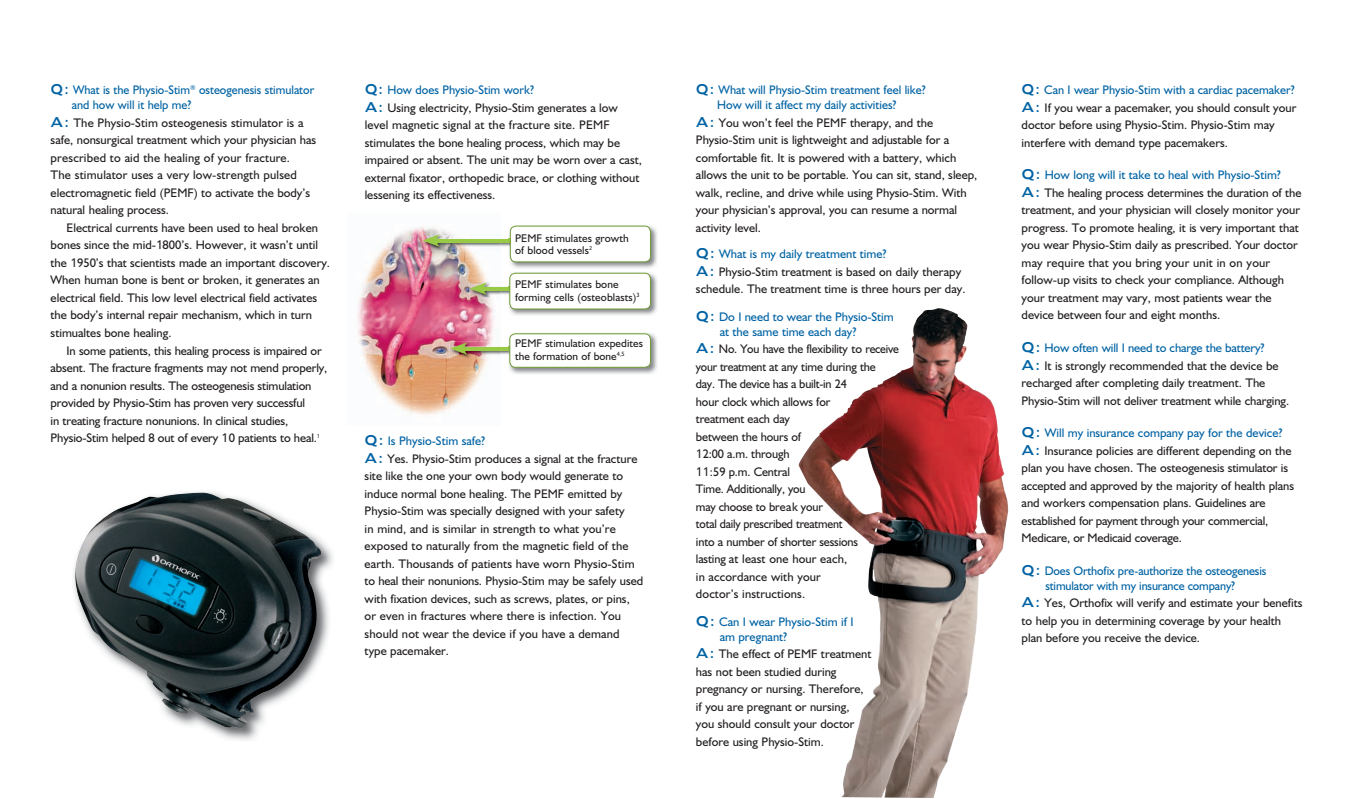
<style>
.page{position:relative;width:1354px;height:799px;background:#fff}
.page>*{position:absolute;margin:0;border:0;box-sizing:border-box;transform-origin:0 0}
.t1{font:12.5px/17.5px "Humanist 521 BT";color:#231f20}
.t2{font:12.5px/17.5px "Humanist 521 BT";color:#231f20;scale:.96 1}
.t3{font:12.5px/15px "Humanist 521 BT";color:#0063a4}
.t4{font:11.25px/12.5px "Humanist 521 BT";letter-spacing:.01em;color:#231f20}
.t5{font:5.62px "Humanist 777 BT Roman B";color:#231f20}
.s1{font-family:"Humanist 970 BT Roman C"}
.s2{font-family:"Humanist 970 BT Roman C";color:#0063a4}
.s3{font-family:"Humanist 777 BT Roman B"}
.s4{color:#0063a4}
</style>
<div class="page">
<img style="left:882px;top:308px;width:126px;height:401px">
<img style="left:840px;top:383px;width:42px;height:298px">
<img style="left:798px;top:417px;width:42px;height:100px">
<img style="left:882px;top:709px;width:80px;height:89px">
<img style="left:357px;top:227px;width:137px;height:188px">
<img style="left:450px;top:342px;width:58px;height:17px">
<hr style="left:460px;top:347px;width:61px;height:3px;background:#98ca45">
<svg style="left:450px;top:342px;width:17px;height:13px"></svg>
<img style="left:469px;top:282px;width:39px;height:17px">
<hr style="left:480px;top:287px;width:44px;height:3px;background:#98ca45">
<svg style="left:469px;top:282px;width:18px;height:13px"></svg>
<img style="left:508px;top:272px;width:149px;height:43px">
<div style="left:510px;top:273px;width:140px;height:36px;background:#fff;border-radius:6px"></div>
<div style="left:509px;top:273px;width:142px;height:36px;border:1px solid #6e9a34;border-radius:6px"></div>
<img style="left:508px;top:333px;width:149px;height:41px">
<div style="left:510px;top:334px;width:140px;height:33px;background:#fff;border-radius:6px"></div>
<div style="left:509px;top:333px;width:142px;height:34px;border:1px solid #6e9a34;border-radius:6px"></div>
<img style="left:422px;top:234px;width:87px;height:17px">
<hr style="left:433px;top:239px;width:91px;height:3px;background:#98ca45">
<svg style="left:422px;top:234px;width:18px;height:13px"></svg>
<img style="left:509px;top:225px;width:148px;height:43px">
<div style="left:510px;top:226px;width:140px;height:36px;background:#fff;border-radius:6px"></div>
<div style="left:510px;top:226px;width:141px;height:36px;border:1px solid #6e9a34;border-radius:6px"></div>
<img style="left:186px;top:491px;width:147px;height:249px">
<img style="left:73px;top:493px;width:248px;height:236px">
<p class="t3" style="left:72px;top:82px;width:244px;text-indent:-21px"><span class="s1">Q:</span> What is the Physio-Stim<sup>®</sup> osteogenesis stimulator and how will it help me?</p>
<p class="t1" style="left:51px;top:114px;width:267px"><span class="s2">A:</span> The Physio-Stim osteogenesis stimulator is a safe, nonsurgical treatment which your physician has prescribed to aid the healing of your fracture.<br>The stimulator uses a very low-strength pulsed electromagnetic field (PEMF) to activate the body’s natural healing process.</p>
<p class="t1" style="left:51px;top:219px;width:281px;text-indent:16px">Electrical currents have been used to heal broken bones since the mid-<span class="s3">1</span>800’s. However, it wasn’t until the <span class="s3">1</span>950’s that scientists made an important discovery.<br>When human bone is bent or broken, it generates an electrical field. This low level electrical field activates the body’s internal repair mechanism, which in turn stimualtes bone healing.</p>
<p class="t1" style="left:51px;top:341px;width:278px;text-indent:16px">In some patients, this healing process is impaired or absent. The fracture fragments may not mend properly, and a nonunion results. The osteogenesis stimulation provided by Physio-Stim has proven very successful<br>in treating fracture nonunions. In clinical studies, Physio-Stim helped 8 out of every <span class="s3">1</span>0 patients to heal.</p>
<p class="t5" style="left:317px;top:433px;width:5px">1</p>
<p class="t1" style="left:365px;top:81px;width:279px"><span class="s2">Q:</span> <span class="s4">How does Physio-Stim work?<br></span><span class="s2">A:</span> Using electricity, Physio-Stim generates a low level magnetic signal at the fracture site. PEMF stimulates the bone healing process, which may be impaired or absent. The unit may be worn over a cast, external fixator, orthopedic brace, or clothing without lessening its effectiveness.</p>
<p class="t4" style="left:515px;top:231px;width:115px">PEMF stimulates growth of blood vessels<sup>2</sup></p>
<p class="t4" style="left:515px;top:278px;width:126px">PEMF stimulates bone forming cells (osteoblasts)<sup>3</sup></p>
<p class="t4" style="left:515px;top:337px;width:129px">PEMF stimulation expedites the formation of bone<sup>4,5</sup></p>
<p class="t1" style="left:365px;top:432px;width:280px"><span class="s2">Q:</span> <span class="s4">Is Physio-Stim safe?<br></span><span class="s2">A:</span> Yes. Physio-Stim produces a signal at the fracture site like the one your own body would generate to induce normal bone healing. The PEMF emitted by Physio-Stim was specially designed with your safety<br>in mind, and is similar in strength to what you’re exposed to naturally from the magnetic field of the earth. Thousands of patients have worn Physio-Stim to heal their nonunions. Physio-Stim may be safely used with fixation devices, such as screws, plates, or pins, or even in fractures where there is infection. You should not wear the device if you have a demand type pacemaker.</p>
<p class="t3" style="left:717px;top:82px;width:210px;text-indent:-21px"><span class="s1">Q:</span> What will Physio-Stim treatment feel like?<br>How will it affect my daily activities?</p>
<p class="t1" style="left:696px;top:114px;width:283px"><span class="s2">A:</span> You won’t feel the PEMF therapy, and the Physio-Stim unit is lightweight and adjustable for a comfortable fit. It is powered with a battery, which allows the unit to be portable. You can sit, stand, sleep, walk, recline, and drive while using Physio-Stim. With your physician’s approval, you can resume a normal activity level.</p>
<p class="t1" style="left:696px;top:245px;width:271px"><span class="s2">Q:</span> <span class="s4">What is my daily treatment time?<br></span><span class="s2">A:</span> Physio-Stim treatment is based on daily therapy schedule. The treatment time is three hours per day.</p>
<p class="t3" style="left:720px;top:309px;width:176px;text-indent:-24px"><span class="s1">Q:</span> Do I need to wear the Physio-Stim at the same time each day?</p>
<p class="t2" style="left:696px;top:340px;width:213px"><span class="s2">A:</span> No. You have the flexibility to receive your treatment at any time during the<br>day. The device has a built-in 24<br>hour clock which allows for<br>treatment each day<br>between the hours of<br><span class="s3">1</span>2:00 a.m. through<br><span class="s3">11</span>:59 p.m. Central<br>Time. Additionally, you<br>may choose to break your<br>total daily prescribed treatment<br>into a number of shorter sessions<br>lasting at least one hour each,<br>in accordance with your<br>doctor’s instructions.</p>
<p class="t3" style="left:720px;top:614px;width:135px;text-indent:-24px"><span class="s1">Q:</span> Can I wear Physio-Stim if I am pregnant?</p>
<p class="t1" style="left:696px;top:645px;width:177px"><span class="s2">A:</span> The effect of PEMF treatment has not been studied during pregnancy or nursing. Therefore, if you are pregnant or nursing,<br>you should consult your doctor before using Physio-Stim.</p>
<p class="t1" style="left:1021px;top:81px;width:276px"><span class="s2">Q:</span> <span class="s4">Can I wear Physio-Stim with a cardiac pacemaker?<br></span><span class="s2">A:</span> If you wear a pacemaker, you should consult your doctor before using Physio-Stim. Physio-Stim may interfere with demand type pacemakers.</p>
<p class="t1" style="left:1021px;top:166px;width:281px"><span class="s2">Q:</span> <span class="s4">How long will it take to heal with Physio-Stim?<br></span><span class="s2">A:</span> The healing process determines the duration of the treatment, and your physician will closely monitor your progress. To promote healing, it is very important that you wear Physio-Stim daily as prescribed. Your doctor may require that you bring your unit in on your follow-up visits to check your compliance. Although your treatment may vary, most patients wear the device between four and eight months.</p>
<p class="t1" style="left:1021px;top:339px;width:269px"><span class="s2">Q:</span> <span class="s4">How often will I need to charge the battery?<br></span><span class="s2">A:</span> It is strongly recommended that the device be recharged after completing daily treatment. The Physio-Stim will not deliver treatment while charging.</p>
<p class="t1" style="left:1021px;top:424px;width:274px"><span class="s2">Q:</span> <span class="s4">Will my insurance company pay for the device?<br></span><span class="s2">A:</span> Insurance policies are different depending on the plan you have chosen. The osteogenesis stimulator is accepted and approved by the majority of health plans and workers compensation plans. Guidelines are established for payment through your commercial, Medicare, or Medicaid coverage.</p>
<p class="t3" style="left:1045px;top:562px;width:223px;text-indent:-24px"><span class="s1">Q:</span> Does Orthofix pre-authorize the osteogenesis stimulator with my insurance company?</p>
<p class="t1" style="left:1021px;top:594px;width:282px"><span class="s2">A:</span> Yes, Orthofix will verify and estimate your benefits to help you in determining coverage by your health plan before you receive the device.</p>
</div>
